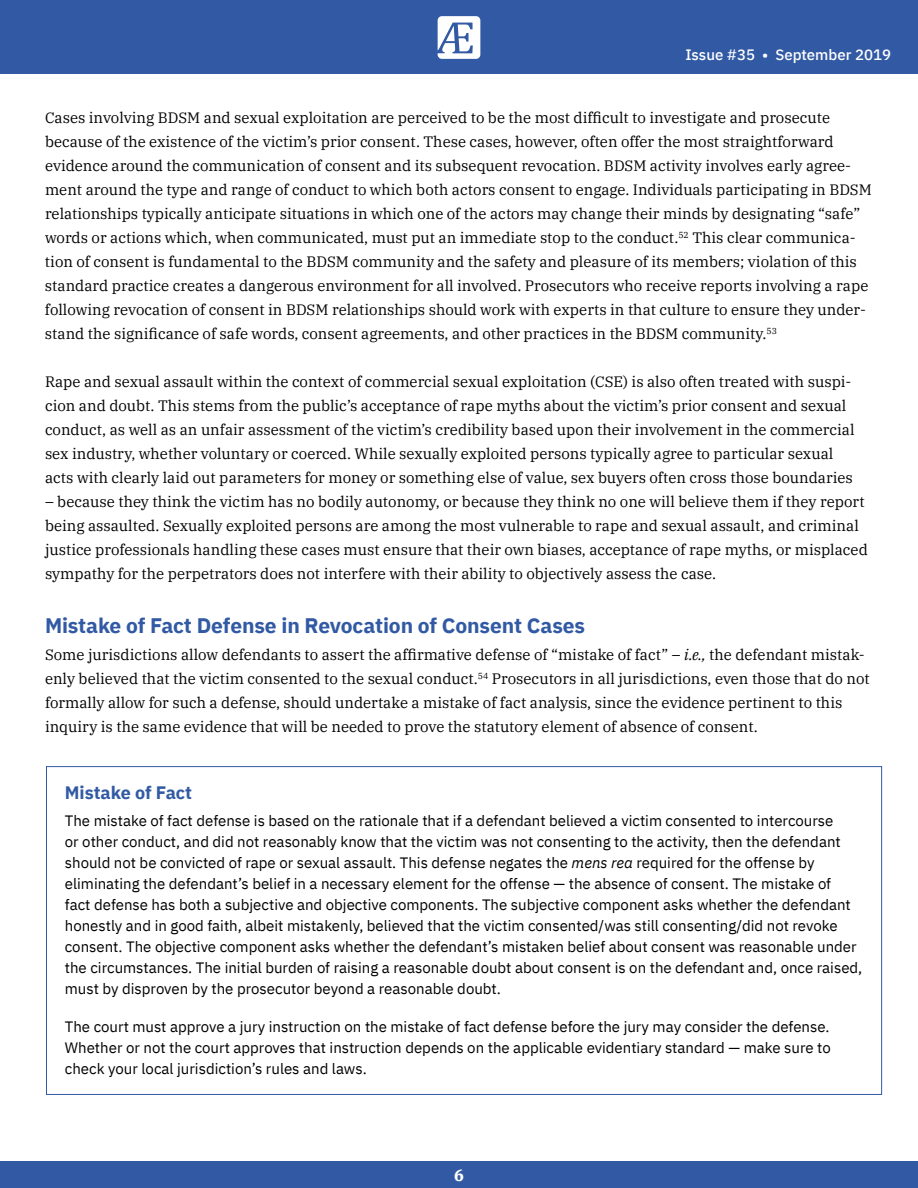
<style>
.page{position:relative;width:918px;height:1188px;background:#fff}
.page>*{position:absolute;margin:0;border:0;box-sizing:border-box;transform-origin:0 0}
.t1{font:700 21px "IBM Plex Sans";letter-spacing:-.005em;color:#325aa4}
.t2{font:700 18px "IBM Plex Sans";color:#325aa4}
.t3{font:700 16.5px "IBM Plex Serif";color:#fff}
.t4{font:15px/24px "IBM Plex Serif";color:#000}
.t5{font:15px/21px "IBM Plex Sans";color:#000}
.t6{font:500 15px "IBM Plex Sans";color:#fff}
.s1{font-style:italic}
</style>
<div class="page">
<div style="left:0;top:0;width:918px;height:74px;background:#325aa4"></div>
<div style="left:0;top:1161px;width:918px;height:27px;background:#325aa4"></div>
<svg style="left:438px;top:16px;width:42px;height:43px"></svg>
<p class="t6" style="left:685px;top:43px;width:207px">Issue #35 • September 2019</p>
<p class="t4" style="left:45px;top:105px;width:828px">Cases involving BDSM and sexual exploitation are perceived to be the most difficult to investigate and prosecute because of the existence of the victim’s prior consent. These cases, however, often offer the most straightforward evidence around the communication of consent and its subsequent revocation. BDSM activity involves early agree&shy;ment around the type and range of conduct to which both actors consent to engage. Individuals participating in BDSM relationships typically anticipate situations in which one of the actors may change their minds by designating “safe” words or actions which, when communicated, must put an immediate stop to the conduct.<sup>52</sup> This clear communica&shy;tion of consent is fundamental to the BDSM community and the safety and pleasure of its members; violation of this standard practice creates a dangerous environment for all involved. Prosecutors who receive reports involving a rape following revocation of consent in BDSM relationships should work with experts in that culture to ensure they under&shy;stand the significance of safe words, consent agreements, and other practices in the BDSM community.<sup>53</sup></p>
<p class="t4" style="left:45px;top:369px;width:811px">Rape and sexual assault within the context of commercial sexual exploitation (CSE) is also often treated with suspi&shy;cion and doubt. This stems from the public’s acceptance of rape myths about the victim’s prior consent and sexual conduct, as well as an unfair assessment of the victim’s credibility based upon their involvement in the commercial sex industry, whether voluntary or coerced. While sexually exploited persons typically agree to particular sexual acts with clearly laid out parameters for money or something else of value, sex buyers often cross those boundaries</p>
<p class="t4" style="left:45px;top:489px;width:824px">– because they think the victim has no bodily autonomy, or because they think no one will believe them if they report being assaulted. Sexually exploited persons are among the most vulnerable to rape and sexual assault, and criminal justice professionals handling these cases must ensure that their own biases, acceptance of rape myths, or misplaced sympathy for the perpetrators does not interfere with their ability to objectively assess the case.</p>
<h1 class="t1" style="left:45px;top:609px;width:542px">Mistake of Fact Defense in Revocation of Consent Cases</h1>
<p class="t4" style="left:45px;top:642px;width:826px">Some jurisdictions allow defendants to assert the affirmative defense of “mistake of fact” – <span class="s1">i.e.,</span> the defendant mistak&shy;enly believed that the victim consented to the sexual conduct.<sup>54</sup> Prosecutors in all jurisdictions, even those that do not formally allow for such a defense, should undertake a mistake of fact analysis, since the evidence pertinent to this inquiry is the same evidence that will be needed to prove the statutory element of absence of consent.</p>
<p class="t2" style="left:65px;top:778px;width:129px">Mistake of Fact</p>
<p class="t5" style="left:65px;top:809px;width:799px">The mistake of fact defense is based on the rationale that if a defendant believed a victim consented to intercourse<br>or other conduct, and did not reasonably know that the victim was not consenting to the activity, then the defendant should not be convicted of rape or sexual assault. This defense negates the <span class="s1">mens rea</span> required for the offense by eliminating the defendant’s belief in a necessary element for the offense — the absence of consent. The mistake of<br>fact defense has both a subjective and objective components. The subjective component asks whether the defendant honestly and in good faith, albeit mistakenly, believed that the victim consented/was still consenting/did not revoke consent. The objective component asks whether the defendant’s mistaken belief about consent was reasonable under the circumstances. The initial burden of raising a reasonable doubt about consent is on the defendant and, once raised, must by disproven by the prosecutor beyond a reasonable doubt.</p>
<p class="t5" style="left:65px;top:1014px;width:767px;text-align:justify">The court must approve a jury instruction on the mistake of fact defense before the jury may consider the defense.<br>Whether or not the court approves that instruction depends on the applicable evidentiary standard — make sure to check your local jurisdiction’s rules and laws.</p>
<p class="t3" style="left:454px;top:1162px;width:11px">6</p>
</div>
